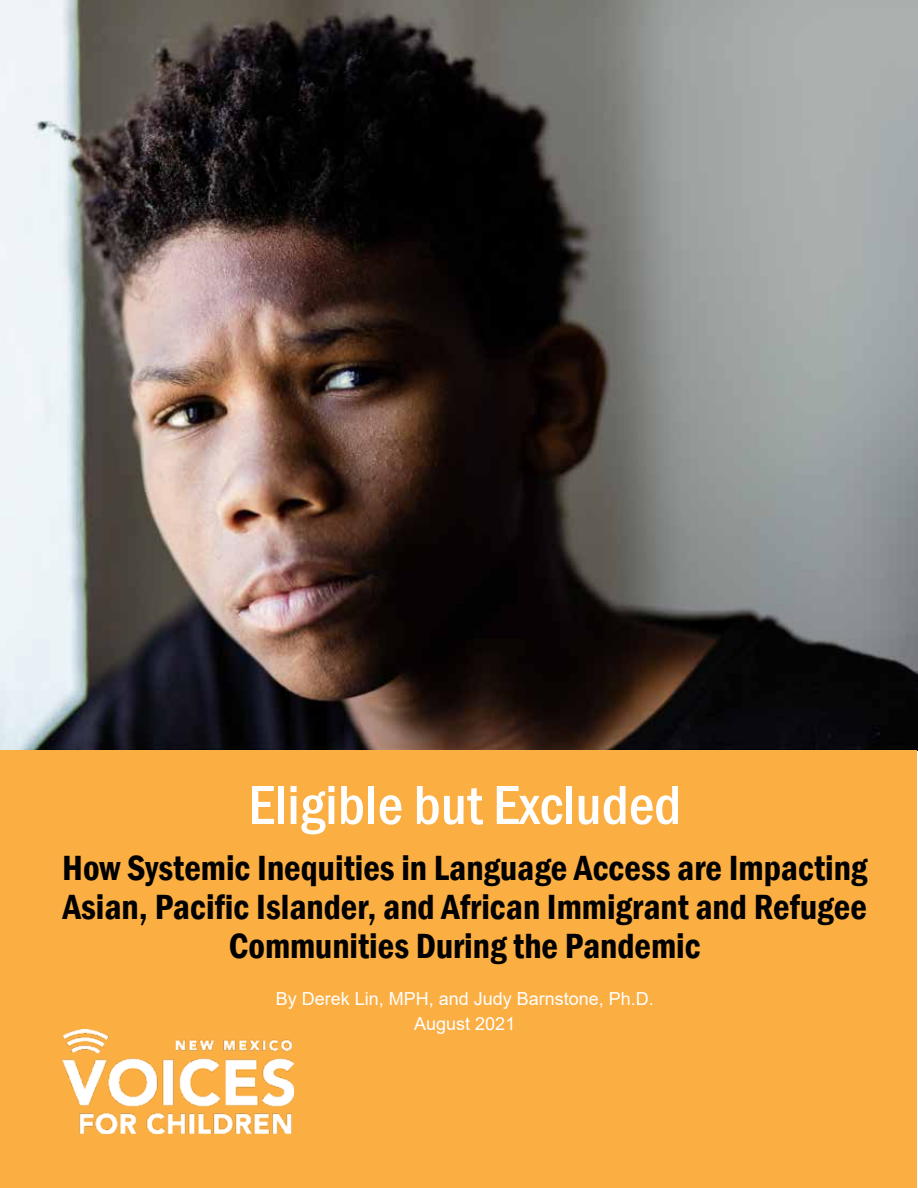
<style>
.page{position:relative;width:918px;height:1188px;background:#fff}
.page>*{position:absolute;margin:0;border:0;box-sizing:border-box;transform-origin:0 0}
.t1{font:500 condensed 57px "Franklin Gothic";color:#fff}
.t2{font:600 condensed 36px/39px "Franklin Gothic";color:#000;text-align:center}
.t3{font:18px/25px "Arial";color:#fff;text-align:center}
</style>
<div class="page">
<img style="left:0;top:0;width:918px;height:751px">
<div style="left:1px;top:751px;width:916px;height:437px;background:#fbae42"></div>
<img style="left:63px;top:1030px;width:231px;height:104px">
<h1 class="t1" style="left:248px;top:768px;width:434px">Eligible but Excluded</h1>
<p class="t2" style="left:62px;top:848px;width:807px">How Systemic Inequities in Language Access are Impacting<br>Asian, Pacific Islander, and African Immigrant and Refugee<br>Communities During the Pandemic</p>
<p class="t3" style="left:276px;top:986px;width:380px">By Derek Lin, MPH, and Judy Barnstone, Ph.D.<br>August 2021</p>
</div>
